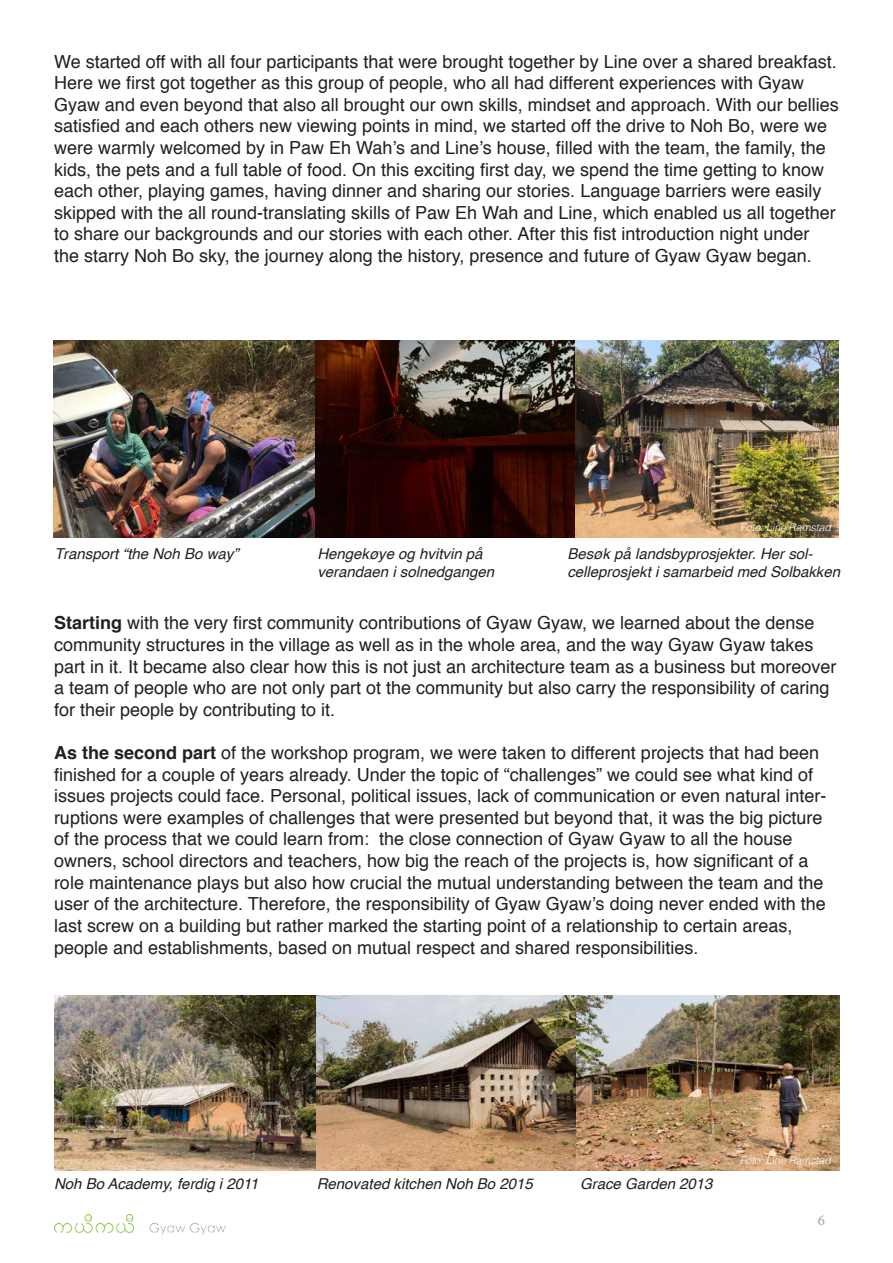
<style>
.page{position:relative;width:893px;height:1263px;background:#fff}
.page>*{position:absolute;margin:0;border:0;box-sizing:border-box;transform-origin:0 0}
.t1{font:18px/21.6px "Helvetica";color:#231f20}
.t2{font:italic 15px/18px "Helvetica";color:#231f20}
.t3{font:15px "Minion Pro";color:#a3a3a3}
.t4{font:italic 300 10.5px "Helvetica";color:#fff}
.s1{font-weight:700}
</style>
<div class="page">
<img style="left:54px;top:1214px;width:171px;height:20px">
<img style="left:54px;top:340px;width:261px;height:198px">
<img style="left:55px;top:995px;width:261px;height:176px">
<img style="left:315px;top:340px;width:260px;height:198px">
<img style="left:316px;top:995px;width:260px;height:176px">
<img style="left:575px;top:340px;width:264px;height:198px">
<img style="left:576px;top:995px;width:264px;height:176px">
<p class="t1" style="left:54px;top:51px;width:786px">We started off with all four participants that were brought together by Line over a shared breakfast.<br>Here we first got together as this group of people, who all had different experiences with Gyaw Gyaw and even beyond that also all brought our own skills, mindset and approach. With our bellies satisfied and each others new viewing points in mind, we started off the drive to Noh Bo, were we were warmly welcomed by in Paw Eh Wah’s and Line’s house, filled with the team, the family, the kids, the pets and a full table of food. On this exciting first day, we spend the time getting to know each other, playing games, having dinner and sharing our stories. Language barriers were easily skipped with the all round-translating skills of Paw Eh Wah and Line, which enabled us all together to share our backgrounds and our stories with each other. After this fist introduction night under the starry Noh Bo sky, the journey along the history, presence and future of Gyaw Gyaw began.</p>
<p class="t2" style="left:55px;top:545px;width:185px">Transport “the Noh Bo way”</p>
<p class="t2" style="left:317px;top:545px;width:167px">Hengekøye og hvitvin på</p>
<p class="t2" style="left:317px;top:563px;width:178px">verandaen i solnedgangen</p>
<p class="t4" style="left:740px;top:518px;width:93px">Foto: Line Ramstad</p>
<p class="t2" style="left:567px;top:545px;width:274px">Besøk på landsbyprosjekter. Her sol&shy;celleprosjekt i samarbeid med Solbakken</p>
<p class="t1" style="left:54px;top:613px;width:784px"><span class="s1">Starting</span> with the very first community contributions of Gyaw Gyaw, we learned about the dense community structures in the village as well as in the whole area, and the way Gyaw Gyaw takes part in it. It became also clear how this is not just an architecture team as a business but moreover a team of people who are not only part ot the community but also carry the responsibility of caring for their people by contributing to it.</p>
<p class="t1" style="left:54px;top:742px;width:774px"><span class="s1">As the second part</span> of the workshop program, we were taken to different projects that had been finished for a couple of years already. Under the topic of “challenges” we could see what kind of issues projects could face. Personal, political issues, lack of communication or even natural inter&shy;ruptions were examples of challenges that were presented but beyond that, it was the big picture of the process that we could learn from: the close connection of Gyaw Gyaw to all the house</p>
<p class="t1" style="left:54px;top:850px;width:773px">owners, school directors and teachers, how big the reach of the projects is, how significant of a role maintenance plays but also how crucial the mutual understanding between the team and the user of the architecture. Therefore, the responsibility of Gyaw Gyaw’s doing never ended with the last screw on a building but rather marked the starting point of a relationship to certain areas,</p>
<p class="t1" style="left:54px;top:937px;width:646px">people and establishments, based on mutual respect and shared responsibilities.</p>
<p class="t2" style="left:54px;top:1175px;width:206px">Noh Bo Academy, ferdig i 2011</p>
<p class="t2" style="left:317px;top:1175px;width:217px">Renovated kitchen Noh Bo 2015</p>
<p class="t2" style="left:580px;top:1175px;width:134px">Grace Garden 2013</p>
<p class="t4" style="left:740px;top:1151px;width:93px">Foto: Line Ramstad</p>
<p class="t3" style="left:818px;top:1210px;width:9px">6</p>
</div>
